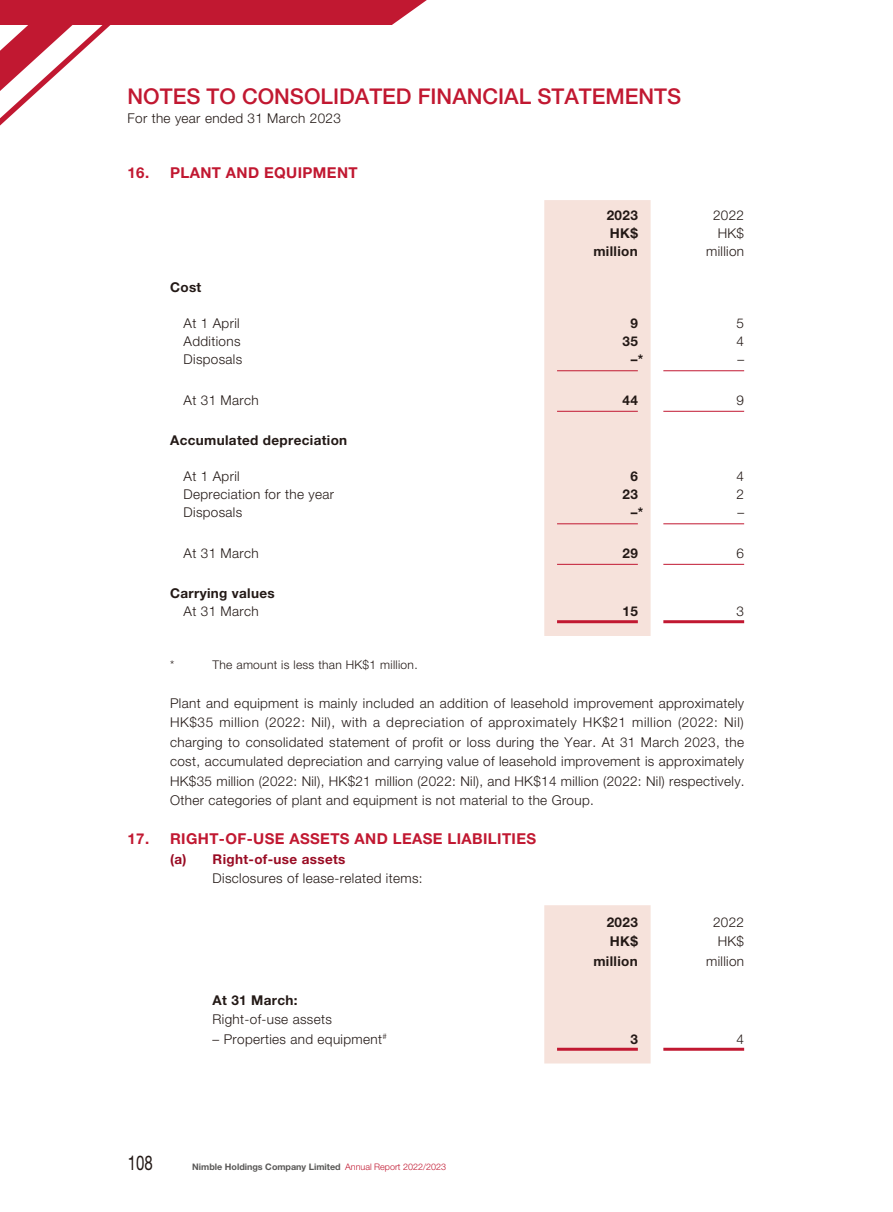
<style>
.page{position:relative;width:893px;height:1212px;background:#fff}
.page>*{position:absolute;margin:0;border:0;box-sizing:border-box;transform-origin:0 0}
.t1{font:500 21.75px "Helvetica Neue LT Std";color:#c11831}
.t2{font:20.25px "Helvetica Neue LT Std";color:#231916;scale:.74 1}
.t3{font:700 15px "Helvetica Neue LT Std";letter-spacing:.025em;color:#c11831}
.t4{font:300 13.5px/19.5px "Helvetica Neue LT Std";letter-spacing:.025em;color:#231916;text-align:justify}
.t5{font:700 13.5px "Helvetica Neue LT Std";letter-spacing:.025em;color:#231916}
.t6{font:700 13.5px "Helvetica Neue LT Std";letter-spacing:.025em;color:#990b23}
.t7{font:300 12px "Helvetica Neue LT Std";letter-spacing:.025em;color:#231916}
.t8{font:700 9px "Helvetica Neue LT Std";color:#595857}
.s1{font-weight:300;color:#c11831}
</style>
<div class="page">
<svg style="left:0;top:0;width:427px;height:126px"></svg>
<div style="left:544px;top:200px;width:107px;height:436px;background:#f6e2db"></div>
<hr style="left:557px;top:370px;width:81px;height:1px;background:#c11831">
<hr style="left:663px;top:370px;width:81px;height:1px;background:#c11831">
<hr style="left:557px;top:411px;width:81px;height:1px;background:#c11831">
<hr style="left:663px;top:411px;width:81px;height:1px;background:#c11831">
<hr style="left:557px;top:523px;width:81px;height:1px;background:#c11831">
<hr style="left:663px;top:523px;width:81px;height:1px;background:#c11831">
<hr style="left:557px;top:564px;width:81px;height:1px;background:#c11831">
<hr style="left:663px;top:564px;width:81px;height:1px;background:#c11831">
<hr style="left:557px;top:620px;width:81px;height:3px;background:#c11831">
<hr style="left:663px;top:620px;width:81px;height:3px;background:#c11831">
<div style="left:544px;top:905px;width:107px;height:158px;background:#f6e2db"></div>
<hr style="left:557px;top:1048px;width:81px;height:3px;background:#c11831">
<hr style="left:663px;top:1048px;width:81px;height:3px;background:#c11831">
<h1 class="t1" style="left:128px;top:83px;width:555px">NOTES TO CONSOLIDATED FINANCIAL STATEMENTS</h1>
<p class="t4" style="left:128px;top:108px;width:215px">For the year ended 31 March 2023</p>
<p class="t3" style="left:128px;top:164px;width:232px">16. PLANT AND EQUIPMENT</p>
<p class="t5" style="left:607px;top:207px;width:33px">2023</p>
<p class="t4" style="left:713px;top:205px;width:33px">2022</p>
<p class="t5" style="left:610px;top:225px;width:29px">HK$</p>
<p class="t4" style="left:718px;top:223px;width:28px">HK$</p>
<p class="t5" style="left:593px;top:243px;width:46px">million</p>
<p class="t4" style="left:706px;top:241px;width:40px">million</p>
<p class="t5" style="left:170px;top:279px;width:33px">Cost</p>
<p class="t4" style="left:184px;top:313px;width:58px">At 1 April</p>
<p class="t5" style="left:630px;top:315px;width:9px">9</p>
<p class="t4" style="left:737px;top:313px;width:9px">5</p>
<p class="t4" style="left:184px;top:331px;width:58px">Additions</p>
<p class="t5" style="left:622px;top:333px;width:17px">35</p>
<p class="t4" style="left:737px;top:331px;width:9px">4</p>
<p class="t4" style="left:184px;top:349px;width:60px">Disposals</p>
<p class="t5" style="left:631px;top:351px;width:14px">–*</p>
<p class="t4" style="left:737px;top:349px;width:8px">–</p>
<p class="t4" style="left:184px;top:390px;width:77px">At 31 March</p>
<p class="t5" style="left:622px;top:392px;width:17px">44</p>
<p class="t4" style="left:737px;top:390px;width:9px">9</p>
<p class="t5" style="left:170px;top:432px;width:179px">Accumulated depreciation</p>
<p class="t4" style="left:184px;top:466px;width:58px">At 1 April</p>
<p class="t5" style="left:630px;top:468px;width:9px">6</p>
<p class="t4" style="left:737px;top:466px;width:9px">4</p>
<p class="t4" style="left:184px;top:484px;width:152px">Depreciation for the year</p>
<p class="t5" style="left:622px;top:486px;width:17px">23</p>
<p class="t4" style="left:737px;top:484px;width:9px">2</p>
<p class="t4" style="left:184px;top:502px;width:60px">Disposals</p>
<p class="t5" style="left:631px;top:504px;width:14px">–*</p>
<p class="t4" style="left:737px;top:502px;width:8px">–</p>
<p class="t4" style="left:184px;top:543px;width:77px">At 31 March</p>
<p class="t5" style="left:622px;top:545px;width:17px">29</p>
<p class="t4" style="left:737px;top:543px;width:9px">6</p>
<p class="t5" style="left:170px;top:585px;width:106px">Carrying values</p>
<p class="t4" style="left:184px;top:601px;width:77px">At 31 March</p>
<p class="t5" style="left:622px;top:603px;width:17px">15</p>
<p class="t4" style="left:737px;top:601px;width:9px">3</p>
<p class="t7" style="left:170px;top:657px;width:6px">*</p>
<p class="t7" style="left:213px;top:657px;width:207px">The amount is less than HK$1 million.</p>
<p class="t4" style="left:170px;top:693px;width:576px">Plant and equipment is mainly included an addition of leasehold improvement approximately HK$35 million (2022: Nil), with a depreciation of approximately HK$21 million (2022: Nil) charging to consolidated statement of profit or loss during the Year. At 31 March 2023, the cost, accumulated depreciation and carrying value of leasehold improvement is approximately HK$35 million (2022: Nil), HK$21 million (2022: Nil), and HK$14 million (2022: Nil) respectively.<br>Other categories of plant and equipment is not material to the Group.</p>
<p class="t3" style="left:128px;top:830px;width:410px">17. RIGHT-OF-USE ASSETS AND LEASE LIABILITIES</p>
<p class="t6" style="left:170px;top:851px;width:177px">(a) Right-of-use assets</p>
<p class="t4" style="left:213px;top:868px;width:211px">Disclosures of lease-related items:</p>
<p class="t5" style="left:607px;top:914px;width:33px">2023</p>
<p class="t4" style="left:713px;top:912px;width:33px">2022</p>
<p class="t5" style="left:610px;top:933px;width:29px">HK$</p>
<p class="t4" style="left:718px;top:931px;width:28px">HK$</p>
<p class="t5" style="left:593px;top:953px;width:46px">million</p>
<p class="t4" style="left:706px;top:951px;width:40px">million</p>
<p class="t5" style="left:213px;top:992px;width:86px">At 31 March:</p>
<p class="t4" style="left:213px;top:1009px;width:121px">Right-of-use assets</p>
<p class="t4" style="left:213px;top:1029px;width:176px">– Properties and equipment<sup>#</sup></p>
<p class="t5" style="left:630px;top:1031px;width:9px">3</p>
<p class="t4" style="left:737px;top:1029px;width:9px">4</p>
<h2 class="t2" style="left:128px;top:1150px;width:35px">108</h2>
<p class="t8" style="left:192px;top:1161px;width:255px">Nimble Holdings Company Limited <span class="s1">Annual Report 2022/2023</span></p>
</div>
